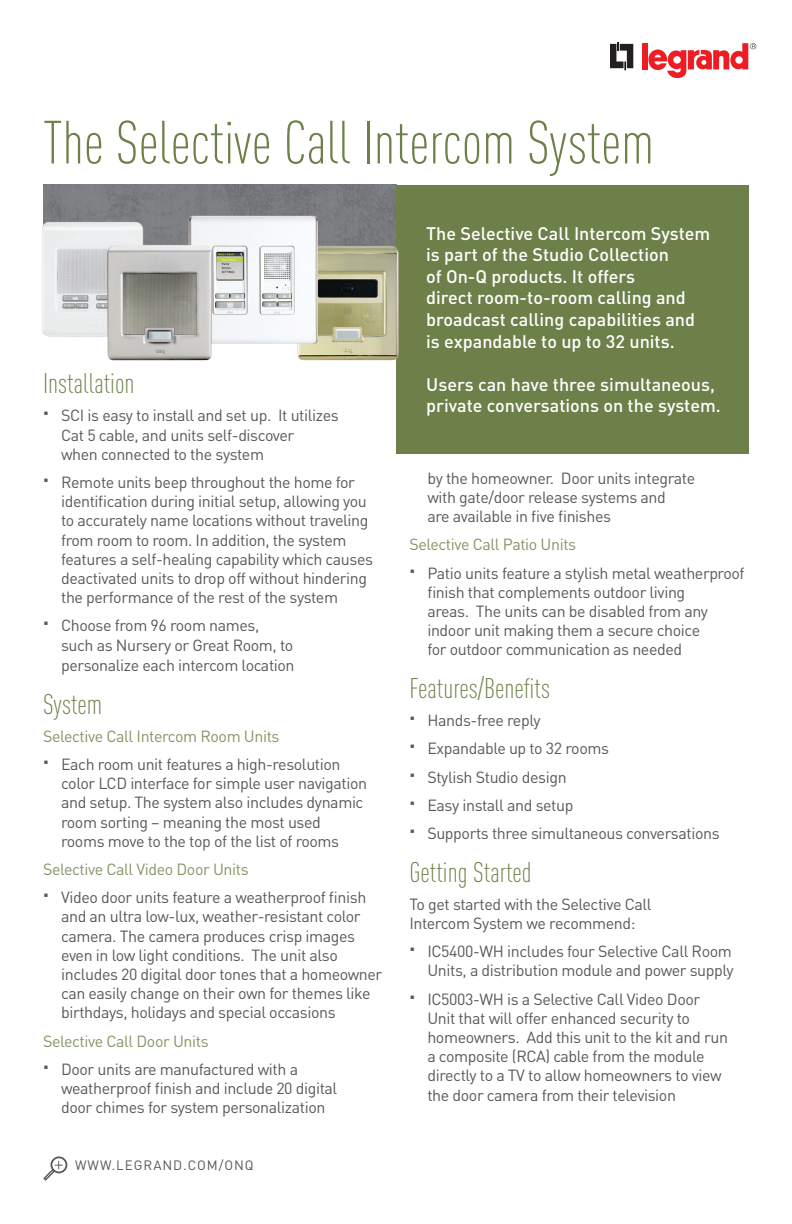
<style>
.page{position:relative;width:792px;height:1224px;background:#fff}
.page>*{position:absolute;margin:0;border:0;box-sizing:border-box;transform-origin:0 0}
.t1{font:300 condensed 60px "DIN Pro";color:#6d8049}
.t2{font:300 condensed 28px "DIN Pro";color:#6d8049}
.t3{font:500 18px/21.6px "DIN Pro";color:#fff}
.t4{font:16px/19.2px "DIN Pro";letter-spacing:-.025em;color:#57585a}
.t5{font:16px "DIN Pro";letter-spacing:-.025em;color:#849465}
.t6{font:13.4px "DIN Pro";letter-spacing:.07em;color:#57585a}
</style>
<div class="page">
<svg style="left:610px;top:42px;width:23px;height:28px"></svg>
<div style="left:642px;top:43px;width:5px;height:26px;background:#ee1d23"></div>
<svg style="left:648px;top:43px;width:108px;height:36px"></svg>
<div style="left:50px;top:1156px;width:17px;height:17px;border:2px solid #57585a;border-radius:50%"></div>
<svg style="left:43px;top:1161px;width:20px;height:20px"></svg>
<img style="left:43px;top:185px;width:353px;height:21px">
<div style="left:396px;top:185px;width:352px;height:269px;background:#6d8049"></div>
<img style="left:42px;top:206px;width:357px;height:155px">
<h1 class="t1" style="left:43px;top:108px;width:612px">The Selective Call Intercom System</h1>
<h2 class="t2" style="left:43px;top:367px;width:93px">Installation</h2>
<p class="t4" style="left:61px;top:405px;width:279px">SCI is easy to install and set up. It utilizes<br>Cat 5 cable, and units self-discover<br>when connected to the system</p>
<p class="t4" style="left:61px;top:472px;width:313px">Remote units beep throughout the home for identification during initial setup, allowing you to accurately name locations without traveling from room to room. In addition, the system features a self-healing capability which causes deactivated units to drop off without hindering the performance of the rest of the system</p>
<p class="t4" style="left:61px;top:615px;width:235px;line-height:19.8px">Choose from 96 room names, such as N ursery or Great Room, to personalize each intercom location</p>
<h2 class="t2" style="left:43px;top:688px;width:61px">System</h2>
<p class="t5" style="left:43px;top:725px;width:238px">Selective Call Intercom Room Units</p>
<p class="t4" style="left:61px;top:754px;width:281px">Each room unit features a high-resolution color LCD</p>
<p class="t4" style="left:61px;top:773px;width:308px;text-indent:69px">interface for simple user navigation and setup. The system also includes dynamic room sorting – meaning the most used rooms move to the top of the list of rooms</p>
<p class="t5" style="left:43px;top:858px;width:207px">Selective Call Video Door Units</p>
<p class="t4" style="left:61px;top:887px;width:323px">Video door units feature a weatherproof finish and an ultra low-lux, weather-resistant color camera. The camera produces crisp images even in low light conditions. The unit also includes 20 digital door tones that a homeowner can easily change on their own for themes like birthdays, holidays and special occasions</p>
<p class="t5" style="left:43px;top:1030px;width:167px">Selective Call Door Units</p>
<p class="t4" style="left:61px;top:1059px;width:278px">Door units are manufactured with a weatherproof finish and include 20 digital door chimes for system personalization</p>
<p class="t6" style="left:75px;top:1156px;width:180px">www.legrand.com/ON Q</p>
<p class="t3" style="left:426px;top:222px;width:286px">The Selective Call Intercom System is part of the Studio Collection<br>of On-Q products. It offers<br>direct room-to-room calling and broadcast calling capabilities and is expandable to up to 32 units.</p>
<p class="t3" style="left:426px;top:373px;width:296px">Users can have three simultaneous, private conversations on the system.</p>
<p class="t4" style="left:427px;top:468px;width:269px">by the homeowner. Door units integrate with gate/door release systems and<br>are available in five finishes</p>
<p class="t5" style="left:409px;top:534px;width:168px">Selective Call Patio Units</p>
<p class="t4" style="left:427px;top:563px;width:319px">Patio units feature a stylish metal weatherproof finish that complements outdoor living<br>areas. The units can be disabled from any indoor unit making them a secure choice<br>for outdoor communication as needed</p>
<h2 class="t2" style="left:409px;top:672px;width:142px">Features/Benefits</h2>
<p class="t4" style="left:427px;top:706px;width:294px;line-height:28.2px">Hands-free reply<br>Expandable up to 32 rooms<br>Stylish Studio design<br>Easy install and setup<br>Supports three simultaneous conversations</p>
<h2 class="t2" style="left:409px;top:856px;width:124px">Getting Started</h2>
<p class="t4" style="left:409px;top:894px;width:244px">To get started with the Selective Call<br>Intercom System we recommend:</p>
<p class="t4" style="left:427px;top:941px;width:308px">IC5400-WH includes four Selective Call Room<br>Units, a distribution module and power supply</p>
<p class="t4" style="left:427px;top:989px;width:302px">IC5003-WH is a Selective Call Video Door Unit that will offer enhanced security to homeowners. Add this unit to the kit and run a composite (RCA) cable from the module directly to a TV to allow homeowners to view the door camera from their television</p>
</div>
